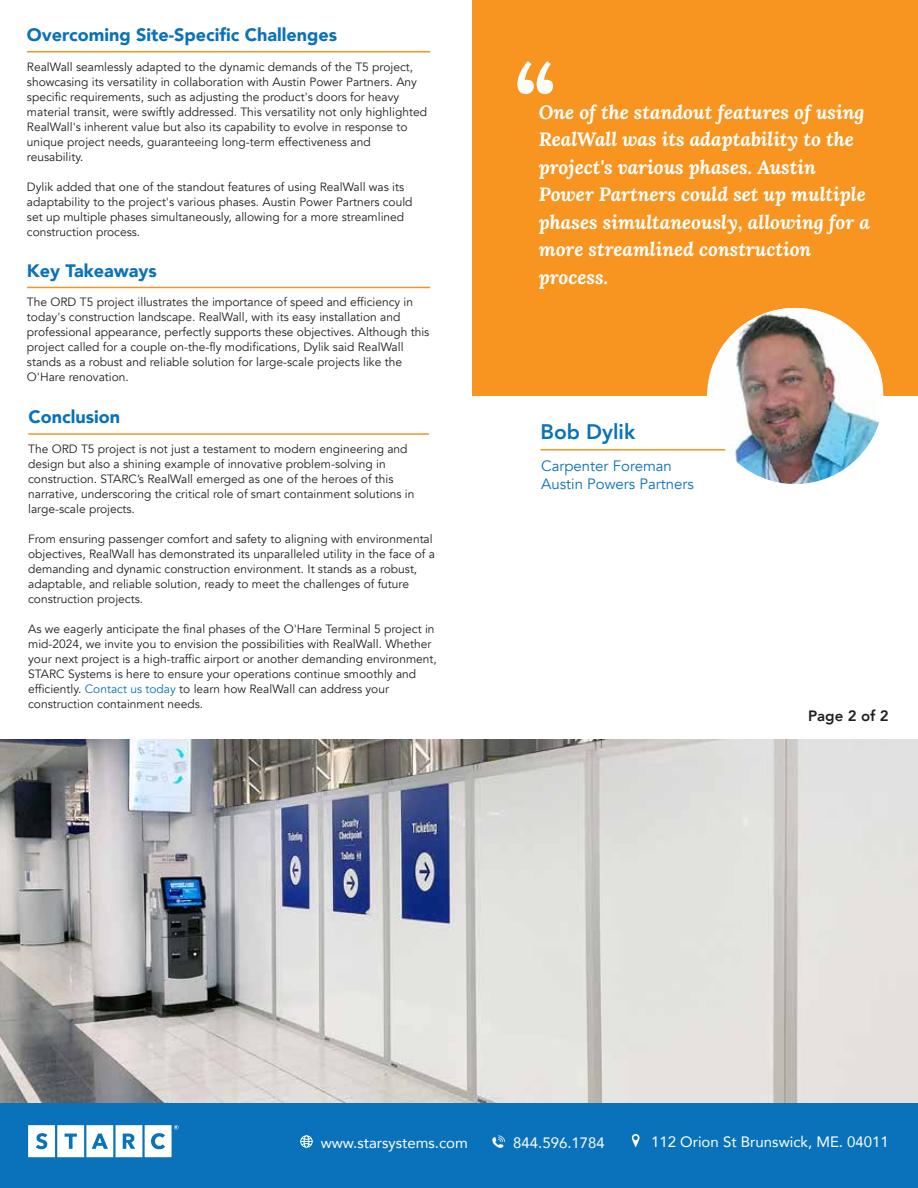
<style>
.page{position:relative;width:918px;height:1188px;background:#fff}
.page>*{position:absolute;margin:0;border:0;box-sizing:border-box;transform-origin:0 0}
.t1{font:800 21px "Avenir";color:#0a72ba}
.t2{font:italic 19.2px/27.5px "Lora";color:#fff}
.t3{font:900 18px "Avenir";color:#0a72ba}
.t4{font:15px "Avenir";color:#fff}
.t5{font:15px/18px "Avenir";color:#0a72ba}
.t6{font:800 15px "Avenir";color:#231f20}
.t7{font:12px/15px "Avenir";color:#231f20}
.s1{color:#0a72ba}
</style>
<div class="page">
<img style="left:0;top:740px;width:918px;height:363px">
<div style="left:0;top:1103px;width:918px;height:85px;background:#0a72ba"></div>
<hr style="left:27px;top:51px;width:403px;height:2px;background:#f89521">
<hr style="left:27px;top:287px;width:403px;height:1px;background:#f89521">
<hr style="left:28px;top:433px;width:401px;height:2px;background:#f89521">
<svg style="left:492px;top:1135px;width:13px;height:13px"></svg>
<svg style="left:632px;top:1134px;width:8px;height:13px"></svg>
<svg style="left:300px;top:1135px;width:13px;height:13px"></svg>
<hr style="left:540px;top:449px;width:203px;height:2px;background:#f89521">
<div style="left:472px;top:0;width:446px;height:396px;background:#f89521"></div>
<svg style="left:517px;top:61px;width:36px;height:33px"></svg>
<div style="left:707px;top:308px;width:176px;height:176px;background:#fff;border-radius:50%"></div>
<img style="left:720px;top:308px;width:163px;height:176px">
<svg style="left:28px;top:1125px;width:150px;height:32px"></svg>
<h3 class="t3" style="left:27px;top:19px;width:312px">Overcoming Site-Specific Challenges</h3>
<p class="t7" style="left:27px;top:60px;width:402px">RealWall seamlessly adapted to the dynamic demands of the T5 project, showcasing its versatility in collaboration with Austin Power Partners. Any specific requirements, such as adjusting the product's doors for heavy material transit, were swiftly addressed. This versatility not only highlighted RealWall's inherent value but also its capability to evolve in response to unique project needs, guaranteeing long-term effectiveness and reusability.</p>
<p class="t7" style="left:27px;top:180px;width:387px">Dylik added that one of the standout features of using RealWall was its adaptability to the project's various phases. Austin Power Partners could set up multiple phases simultaneously, allowing for a more streamlined construction process.</p>
<h3 class="t3" style="left:27px;top:263px;width:131px">Key Takeaways</h3>
<p class="t7" style="left:27px;top:296px;width:404px">The ORD T5 project illustrates the importance of speed and efficiency in today's construction landscape. RealWall, with its easy installation and professional appearance, perfectly supports these objectives. Although this project called for a couple on-the-fly modifications, Dylik said RealWall stands as a robust and reliable solution for large-scale projects like the O'Hare renovation.</p>
<h3 class="t3" style="left:29px;top:410px;width:93px">Conclusion</h3>
<p class="t7" style="left:28px;top:443px;width:388px">The ORD T5 project is not just a testament to modern engineering and design but also a shining example of innovative problem-solving in construction. STARC’s RealWall emerged as one of the heroes of this narrative, underscoring the critical role of smart containment solutions in large-scale projects.</p>
<p class="t7" style="left:28px;top:533px;width:408px">From ensuring passenger comfort and safety to aligning with environmental objectives, RealWall has demonstrated its unparalleled utility in the face of a demanding and dynamic construction environment. It stands as a robust, adaptable, and reliable solution, ready to meet the challenges of future construction projects.</p>
<p class="t7" style="left:28px;top:623px;width:410px">As we eagerly anticipate the final phases of the O'Hare Terminal 5 project in mid-2024, we invite you to envision the possibilities with RealWall. Whether your next project is a high-traffic airport or another demanding environment, STARC Systems is here to ensure your operations continue smoothly and efficiently. <span class="s1">Contact us today</span> to learn how RealWall can address your construction containment needs.</p>
<h2 class="t2" style="left:539px;top:100px;width:333px">One of the standout features of using<br>RealWall was its adaptability to the project's various phases. Austin<br>Power Partners could set up multiple phases simultaneously, allowing for a more streamlined construction process.</h2>
<h1 class="t1" style="left:540px;top:416px;width:96px">Bob Dylik</h1>
<p class="t5" style="left:541px;top:459px;width:154px">Carpenter Foreman<br>Austin Powers Partners</p>
<p class="t6" style="left:808px;top:704px;width:82px">Page 2 of 2</p>
<p class="t4" style="left:321px;top:1136px;width:149px">www.starsystems.com</p>
<p class="t4" style="left:513px;top:1136px;width:93px">844.596.1784</p>
<p class="t4" style="left:651px;top:1136px;width:239px">112 Orion St Brunswick, ME. 04011</p>
</div>
